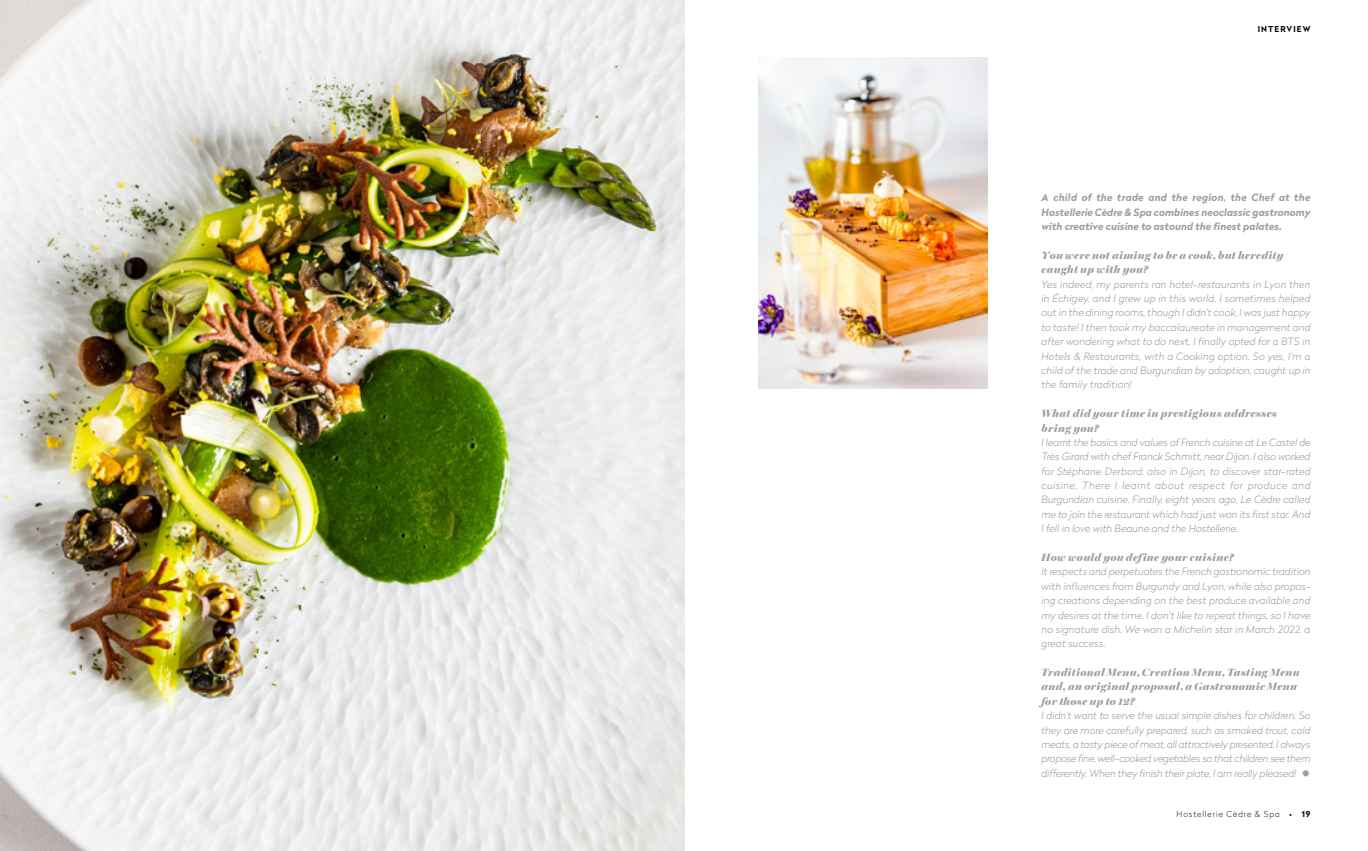
<style>
.page{position:relative;width:1368px;height:851px;background:#fff}
.page>*{position:absolute;margin:0;border:0;box-sizing:border-box;transform-origin:0 0}
.t1{font:italic 900 10.62px/14.4px "Miller Banner";letter-spacing:.035em;color:#9d9d9c}
.t2{font:italic 100 10px/14.4px "Radikal";letter-spacing:.015em;color:#878787;text-align:justify}
.t3{font:italic 700 10px/14.4px "Radikal";letter-spacing:.005em;color:#9d9d9c;text-align:justify}
.t4{font:100 8.12px "Radikal";letter-spacing:.11em;color:#000}
.t5{font:700 8.12px "Radikal";letter-spacing:.135em;color:#000}
.s1{font-weight:700}
</style>
<div class="page">
<img style="left:0;top:0;width:684px;height:850px">
<img style="left:758px;top:58px;width:229px;height:330px">
<p class="t5" style="left:1257px;top:23px;width:54px">INTERVIEW</p>
<p class="t3" style="left:1041px;top:190px;width:270px">A child of the trade and the region, the Chef at the Hostellerie Cèdre &amp; Spa combines neoclassic gastronomy with creative cuisine to astound the finest palates.</p>
<p class="t1" style="left:1041px;top:248px;width:243px">You were not aiming to be a cook, but heredity caught up with you?</p>
<p class="t2" style="left:1041px;top:276px;width:270px">Yes indeed, my parents ran hotel-restaurants in Lyon then in Échigey, and I grew up in this world. I sometimes helped out in the dining rooms, though I didn't cook, I was just happy to taste! I then took my baccalaureate in management and after wondering what to do next, I finally opted for a BTS in Hotels &amp; Restaurants, with a Cooking option. So yes, I'm a child of the trade and Burgundian by adoption, caught up in the family tradition!</p>
<p class="t1" style="left:1041px;top:406px;width:237px">What did your time in prestigious addresses bring you?</p>
<p class="t2" style="left:1041px;top:435px;width:270px">I learnt the basics and values of French cuisine at Le Castel de Très Girard with chef Franck Schmitt, near Dijon. I also worked for Stéphane Derbord, also in Dijon, to discover star-rated cuisine. There I learnt about respect for produce and Burgundian cuisine. Finally, eight years ago, Le Cèdre called me to join the restaurant which had just won its first star. And I fell in love with Beaune and the Hostellerie.</p>
<p class="t1" style="left:1041px;top:550px;width:195px">How would you define your cuisine?</p>
<p class="t2" style="left:1041px;top:564px;width:270px">It respects and perpetuates the French gastronomic tradition with influences from Burgundy and Lyon, while also propos&shy;ing creations depending on the best produce available and my desires at the time. I don't like to repeat things, so I have no signature dish. We won a Michelin star in March 2022, a great success.</p>
<p class="t1" style="left:1041px;top:665px;width:260px">Traditional Menu, Creation Menu, Tasting Menu and, an original proposal, a Gastronomic Menu for those up to 12?</p>
<p class="t2" style="left:1041px;top:708px;width:270px">I didn't want to serve the usual simple dishes for children. So they are more carefully prepared, such as smoked trout, cold meats, a tasty piece of meat, all attractively presented. I always propose fine, well-cooked vegetables so that children see them differently. When they finish their plate, I am really pleased!</p>
<p class="t4" style="left:1176px;top:808px;width:135px">Hostellerie Cèdre &amp; Spa <span class="s1">• 19</span></p>
</div>
